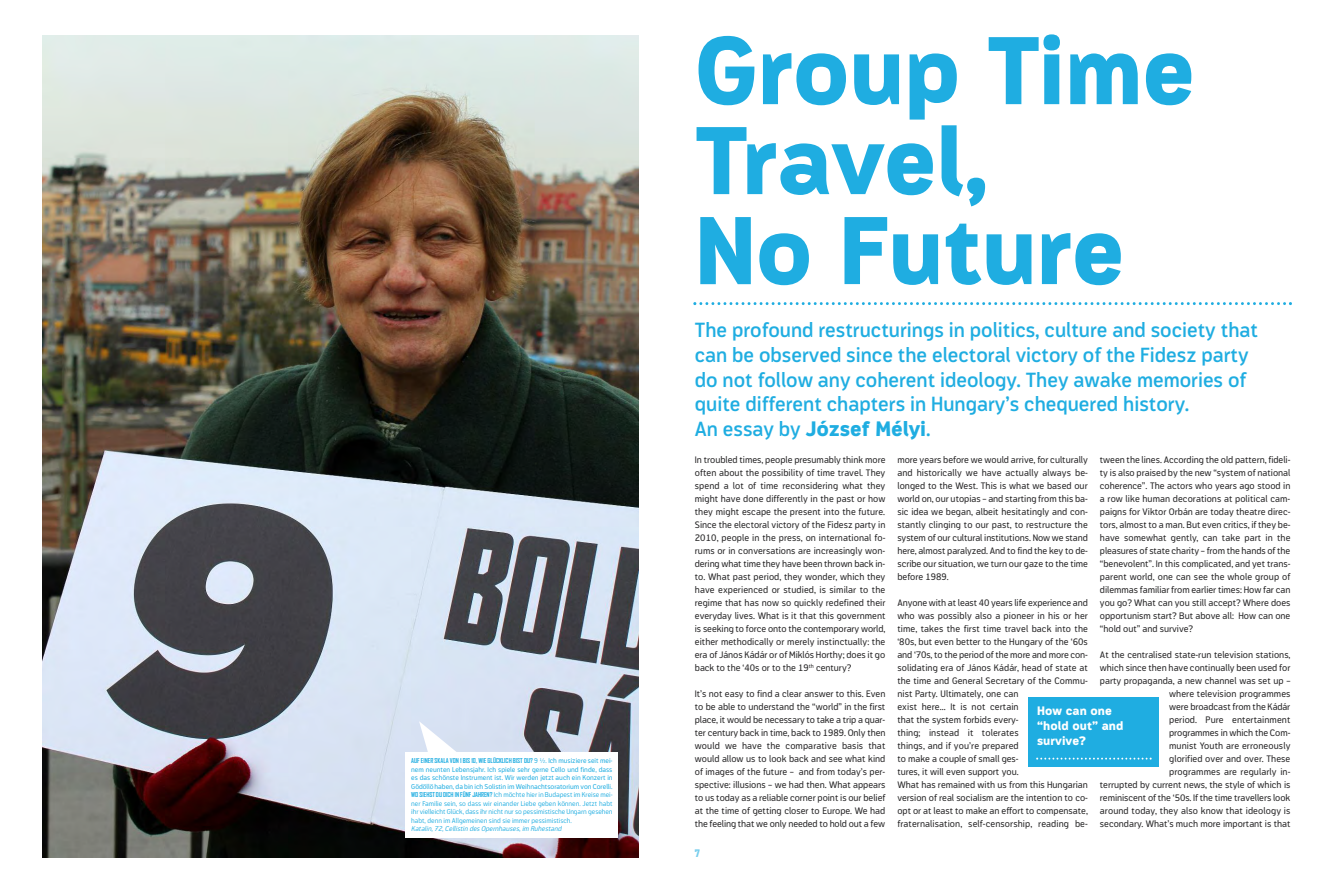
<style>
.page{position:relative;width:1333px;height:893px;background:#fff}
.page>*{position:absolute;margin:0;border:0;box-sizing:border-box;transform-origin:0 0}
.t1{font:800 94px/90px "Modus";letter-spacing:-.005em;color:#1fade1}
.t2{font:600 20.5px/24.7px "Modus";color:#1fade1}
.t3{font:800 12px/15px "Modus";letter-spacing:.005em;color:#fff}
.t4{font:900 10px "Agency FB";color:#78ceed}
.t5{font:9.5px/13px "Modus";color:#272627;text-align:justify}
.t6{font:300 7px/8.5px "Modus";color:#1fade1;text-align:justify}
.t7{font:italic 300 7px "Modus";color:#1fade1}
.t8{font:700 6.5px "Agency FB";color:#1fade1}
.s1{font-family:"Modus";font-weight:300;font-size:7px}
.s2{font-family:"Modus";font-weight:400;font-size:7px}
.s3{font-weight:400}
.s4{font-family:"Agency FB";font-weight:700;font-size:6.5px}
.s5{font-weight:800}
</style>
<div class="page">
<svg style="left:693px;top:302px;width:598px;height:3px"></svg>
<img style="left:43px;top:35px;width:595px;height:822px">
<div style="left:1028px;top:698px;width:131px;height:69px;background:#1fade1"></div>
<svg style="left:1036px;top:758px;width:115px;height:2px"></svg>
<div style="left:405px;top:752px;width:213px;height:86px;background:#fff"></div>
<svg style="left:419px;top:721px;width:39px;height:31px"></svg>
<p class="t8" style="left:411px;top:757px;width:203px">AUF EINER SKALA VON 1 BIS 10, WIE GLÜCKLICH BIST DU? <span class="s1">9 ½.</span> <span class="s2">Ich musiziere seit mei-</span></p>
<p class="t6" style="left:411px;top:766px;width:203px"><span class="s3">nem neunten Lebensjahr. Ich spiele sehr gerne Cello und finde, dass es das schönste Instrument ist. Wir werden jetzt auch ein Konzert in Gödöllö haben, da bin ich Solistin im Weihnachtsoratorium von Corelli.<br></span><span class="s4">WO SIEHST DU DICH IN FÜNF JAHREN?</span> Ich möchte hier in Budapest im Kreise mei&shy;ner Familie sein, so dass wir einander Liebe geben können. Jetzt habt ihr vielleicht Glück, dass ihr nicht nur so pessimistische Ungarn gesehen habt, denn im Allgemeinen sind sie immer pessimistisch.</p>
<p class="t7" style="left:411px;top:826px;width:153px">Katalin,72,Cellistin des Opernhauses,im Ruhestand</p>
<h1 class="t1" style="left:694px;top:33px;width:501px">Group Time<br>Travel,<br>No Future</h1>
<p class="t2" style="left:694px;top:319px;width:564px">The profound restructurings in politics, culture and society that can be observed since the electoral victory of the Fidesz party do not follow any coherent ideology. They awake memories of quite different chapters in Hungary’s chequered history.<br>An essay by <span class="s5">József Mélyi</span>.</p>
<p class="t5" style="left:694px;top:454px;width:192px">In troubled times, people presumably think more often about the possibility of time travel. They spend a lot of time reconsidering what they might have done differently in the past or how they might escape the present into the future.<br>Since the electoral victory of the Fidesz party in 2010, people in the press, on international fo&shy;rums or in conversations are increasingly won&shy;dering what time they have been thrown back in&shy;to. What past period, they wonder, which they have experienced or studied, is similar to the regime that has now so quickly redefined their everyday lives. What is it that this government is seeking to force onto the contemporary world, either methodically or merely instinctually: the era of János Kádár or of Miklós Horthy; does it go back to the ‘40s or to the 19<sup>th</sup> century?</p>
<p class="t5" style="left:694px;top:688px;width:192px">It’s not easy to find a clear answer to this. Even to be able to understand the “world” in the first place, it would be necessary to take a trip a quar&shy;ter century back in time, back to 1989. Only then would we have the comparative basis that would allow us to look back and see what kind of images of the future – and from today’s per&shy;spective: illusions – we had then. What appears to us today as a reliable corner point is our belief at the time of getting closer to Europe. We had the feeling that we only needed to hold out a few</p>
<p class="t4" style="left:694px;top:847px;width:7px">7</p>
<p class="t5" style="left:1099px;top:454px;width:192px">tween the lines. According the old pattern, fideli&shy;ty is also praised by the new “system of national coherence”. The actors who years ago stood in a row like human decorations at political cam&shy;paigns for Viktor Orbán are today theatre direc&shy;tors, almost to a man. But even critics, if they be&shy;have somewhat gently, can take part in the pleasures of state charity – from the hands of the “benevolent”. In this complicated, and yet trans&shy;parent world, one can see the whole group of dilemmas familiar from earlier times: How far can you go? What can you still accept? Where does opportunism start? But above all: How can one “hold out” and survive?</p>
<p class="t5" style="left:1099px;top:649px;width:192px;text-align:right">At the centralised state-run television stations, which since then have continually been used for party propaganda, a new channel was set up – where television programmes<br>were broadcast from the Kádár<br>period. Pure entertainment<br>programmes in which the Com-<br>munist Youth are erroneously<br>glorified over and over. These<br>programmes are regularly in-<br>terrupted by current news, the style of which is reminiscent of the ‘50s. If the time travellers look around today, they also know that ideology is secondary. What’s much more important is that</p>
<p class="t5" style="left:897px;top:454px;width:192px">more years before we would arrive, for culturally and historically we have actually always be&shy;longed to the West. This is what we based our world on, our utopias – and starting from this ba&shy;sic idea we began, albeit hesitatingly and con&shy;stantly clinging to our past, to restructure the system of our cultural institutions. Now we stand here, almost paralyzed. And to find the key to de&shy;scribe our situation, we turn our gaze to the time before 1989.</p>
<p class="t5" style="left:897px;top:597px;width:192px;text-align:left">Anyone with at least 40 years life experience and who was possibly also a pioneer in his or her time, takes the first time travel back into the ‘80s, but even better to the Hungary of the ‘60s and ‘70s, to the period of the more and more con&shy;solidating era of János Kádár, head of state at the time and General Secretary of the Commu&shy;nist Party. Ultimately, one can<br>exist here… It is not certain<br>that the system forbids every-<br>thing; instead it tolerates<br>things, and if you’re prepared<br>to make a couple of small ges-<br>tures, it will even support you.<br>What has remained with us from this Hungarian version of real socialism are the intention to co&shy;opt or at least to make an effort to compensate, fraternalisation, self-censorship, reading be-</p>
<p class="t3" style="left:1037px;top:704px;width:88px">How can one “hold out” and survive?</p>
</div>
